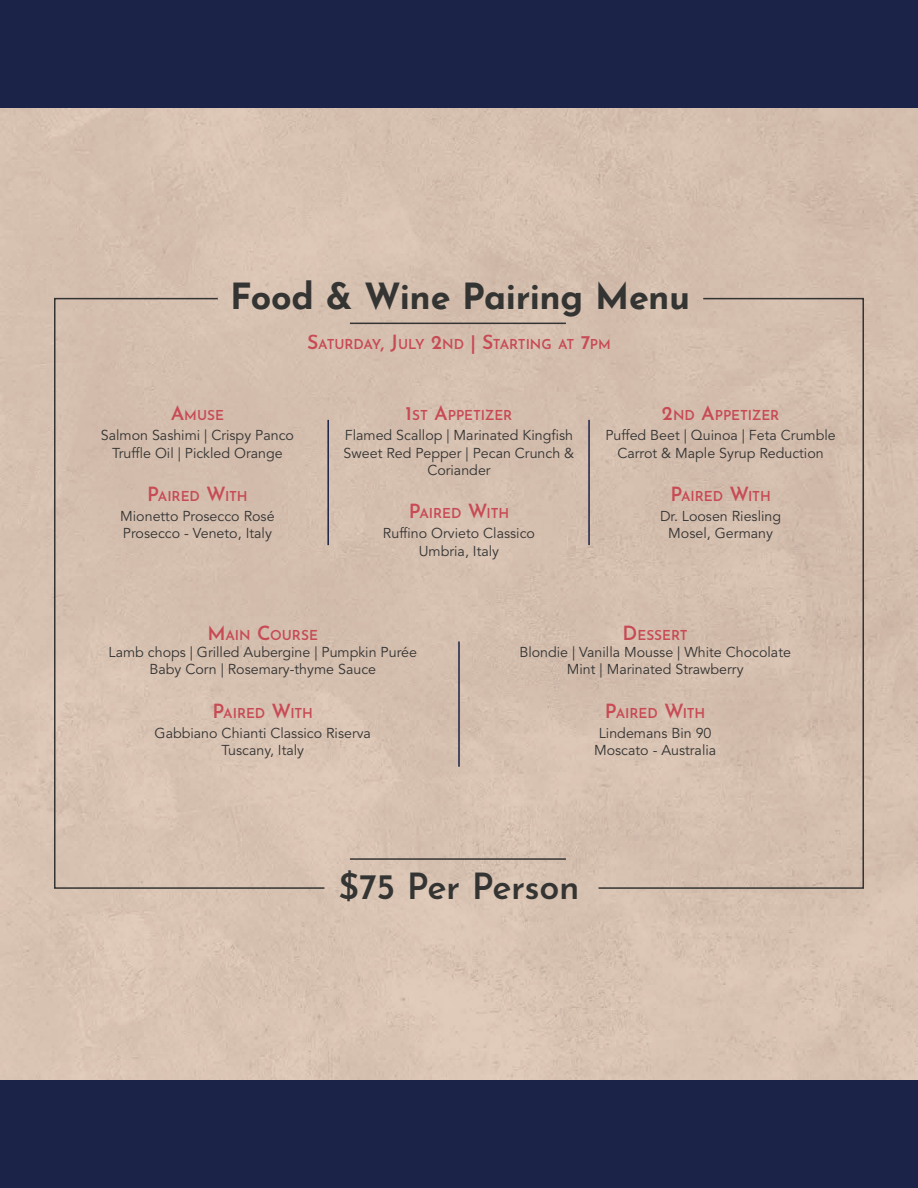
<style>
.page{position:relative;width:918px;height:1188px;background:#fff}
.page>*{position:absolute;margin:0;border:0;box-sizing:border-box;transform-origin:0 0}
.QUE-Section_title{font:700 36px "Josefin Sans";letter-spacing:-.015em;color:#343433}
.QUE-Section_title-2{font:600 36px "Josefin Sans";letter-spacing:-.015em;color:#343433}
.QUE-Item_Desc{font:14.25px/17.1px "Avenir LT Std";color:#343433;text-align:center}
.Item_Title{font:600 13.65px "Josefin Sans";letter-spacing:-.005em;color:#c74a55}
.QUE-Item_Title{font:600 13.65px "Josefin Sans";letter-spacing:-.01em;color:#c74a55}
.QUE-Sub-Title{font:600 13.65px "Josefin Sans";letter-spacing:-.015em;color:#c74a55}
.QUE-Item_Desc-2{font:600 13.65px "Josefin Sans";letter-spacing:-.01em;color:#c74a55}
.s1{font-size:19.5px}
</style>
<div class="page">
<div style="left:0;top:108px;width:918px;height:972px;background:#d6c0b0"></div>
<div style="left:0;top:0;width:918px;height:108px;background:#1b2349"></div>
<div style="left:0;top:1080px;width:918px;height:108px;background:#1b2349"></div>
<hr style="left:350px;top:858px;width:216px;height:2px;background:#343433">
<hr style="left:350px;top:323px;width:216px;height:1px;background:#343433">
<div style="left:53px;top:297px;width:273px;height:593px;background:#d5bfaf"></div>
<div style="left:597px;top:297px;width:268px;height:593px;background:#d4beae"></div>
<hr style="left:327px;top:420px;width:2px;height:125px;background:#1b2349">
<hr style="left:588px;top:420px;width:2px;height:125px;background:#1b2349">
<hr style="left:458px;top:641px;width:2px;height:126px;background:#1b2349">
<p class="QUE-Section_title" style="left:230px;top:264px;width:462px">Food &amp; Wine Pairing Menu</p>
<p class="QUE-Sub-Title" style="left:307px;top:333px;width:305px"><span class="s1">S</span>ATURDAY<span class="s1">, J</span>ULY <span class="s1">2</span>ND <span class="s1">| S</span>TARTING AT <span class="s1">7</span>PM</p>
<p class="Item_Title" style="left:171px;top:404px;width:55px"><span class="s1">A</span>MUSE</p>
<p class="QUE-Item_Desc" style="left:101px;top:427px;width:195px">Salmon Sashimi | Crispy Panco<br>Truffle Oil | Pickled Orange</p>
<p class="Item_Title" style="left:147px;top:485px;width:102px"><span class="s1">P</span>AIRED <span class="s1">W</span>ITH</p>
<p class="QUE-Item_Desc" style="left:120px;top:508px;width:156px;text-align:left">Mionetto Prosecco Rosé<br>Prosecco - Veneto, Italy</p>
<p class="QUE-Item_Title" style="left:406px;top:404px;width:108px"><span class="s1">1</span>ST <span class="s1">A</span>PPETIZER</p>
<p class="QUE-Item_Desc" style="left:344px;top:427px;width:232px">Flamed Scallop | Marinated Kingfish<br>Sweet Red Pepper | Pecan Crunch &amp;<br>Coriander</p>
<p class="Item_Title" style="left:409px;top:502px;width:102px"><span class="s1">P</span>AIRED <span class="s1">W</span>ITH</p>
<p class="QUE-Item_Desc" style="left:383px;top:525px;width:154px">Ruffino Orvieto Classico<br>Umbria, Italy</p>
<p class="QUE-Item_Title" style="left:662px;top:404px;width:119px"><span class="s1">2</span>ND <span class="s1">A</span>PPETIZER</p>
<p class="QUE-Item_Desc" style="left:605px;top:427px;width:232px">Puffed Beet | Quinoa | Feta Crumble<br>Carrot &amp; Maple Syrup Reduction</p>
<p class="Item_Title" style="left:670px;top:485px;width:102px"><span class="s1">P</span>AIRED <span class="s1">W</span>ITH</p>
<p class="QUE-Item_Desc" style="left:660px;top:508px;width:123px">Dr. Loosen Riesling<br>Mosel, Germany</p>
<p class="QUE-Item_Title" style="left:208px;top:624px;width:112px"><span class="s1">M</span>AIN <span class="s1">C</span>OURSE</p>
<p class="QUE-Item_Desc" style="left:109px;top:644px;width:310px">Lamb chops | Grilled Aubergine | Pumpkin Purée<br>Baby Corn | Rosemary-thyme Sauce</p>
<p class="Item_Title" style="left:213px;top:702px;width:102px"><span class="s1">P</span>AIRED <span class="s1">W</span>ITH</p>
<p class="QUE-Item_Desc" style="left:155px;top:725px;width:218px">Gabbiano Chianti Classico Riserva<br>Tuscany, Italy</p>
<p class="QUE-Item_Title" style="left:622px;top:624px;width:67px"><span class="s1">D</span> ESSERT</p>
<p class="QUE-Item_Desc" style="left:519px;top:644px;width:273px">Blondie | Vanilla Mousse | White Chocolate<br>Mint | Marinated Strawberry</p>
<p class="QUE-Item_Desc-2" style="left:605px;top:702px;width:102px"><span class="s1">P</span>AIRED <span class="s1">W</span>ITH</p>
<p class="QUE-Item_Desc" style="left:594px;top:725px;width:124px">Lindemans Bin 90<br>Moscato - Australia</p>
<p class="QUE-Section_title-2" style="left:338px;top:855px;width:243px">$75 Per Person</p>
</div>
